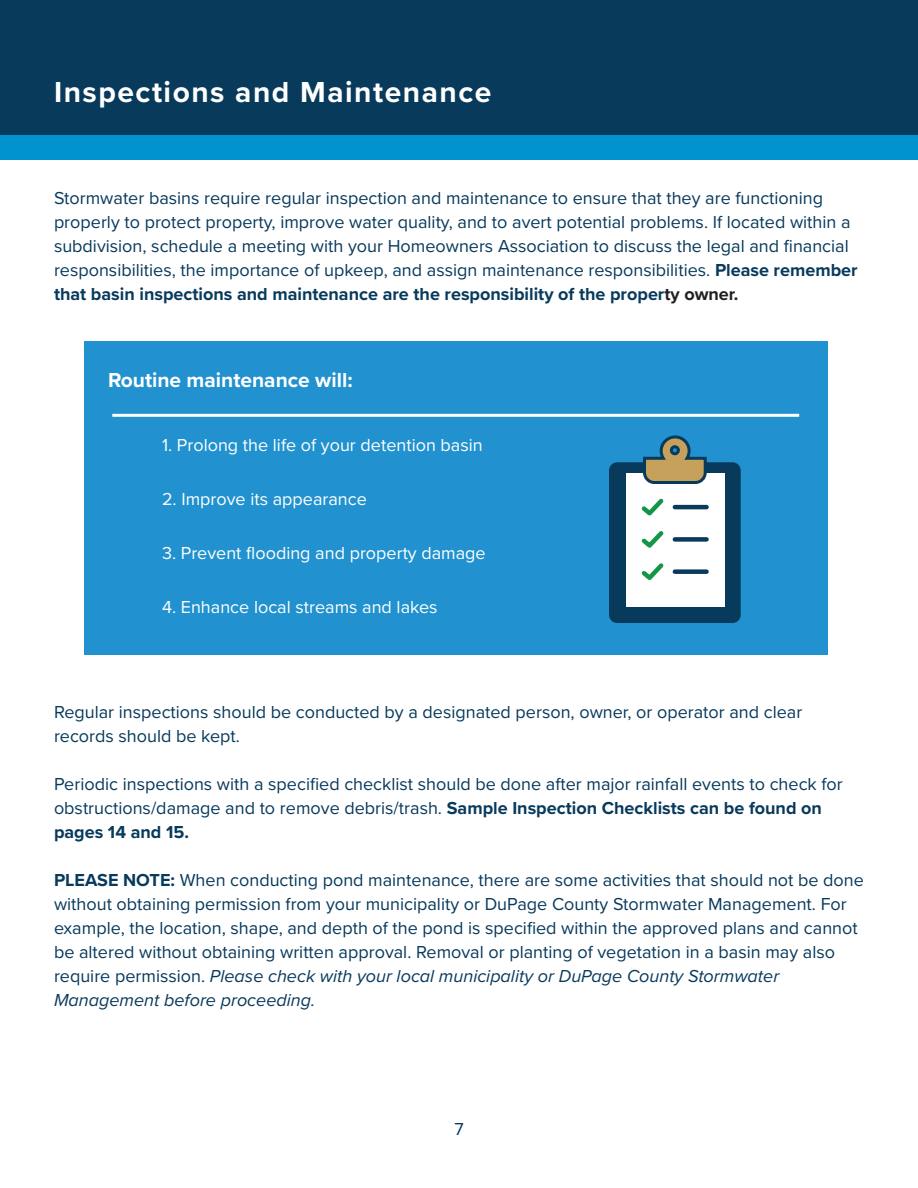
<style>
.page{position:relative;width:918px;height:1188px;background:#fff}
.page>*{position:absolute;margin:0;border:0;box-sizing:border-box;transform-origin:0 0}
.t1{font:700 30px "Proxima Nova";letter-spacing:.05em;color:#fff}
.t2{font:700 21px "Proxima Nova";color:#fff}
.t3{font:18px/24px "Proxima Nova";color:#083a5c}
.t4{font:18px "Proxima Nova";color:#fff}
.t5{font:italic 18px "Proxima Nova";color:#083a5c}
.t6{font:700 18px "Proxima Nova";color:#083a5c}
.s1{font-weight:700}
.s2{font-weight:700;color:#231f20}
.s3{font-style:italic}
</style>
<div class="page">
<div style="left:0;top:0;width:918px;height:135px;background:#083a5c"></div>
<div style="left:0;top:135px;width:918px;height:24px;background:#0093d0"></div>
<div style="left:84px;top:341px;width:743px;height:314px;background:#2192cf"></div>
<hr style="left:112px;top:414px;width:687px;height:3px;background:#fff">
<div style="left:609px;top:462px;width:132px;height:161px;background:#083a5c;border-radius:8px"></div>
<div style="left:626px;top:473px;width:98px;height:133px;background:#fff"></div>
<svg style="left:641px;top:531px;width:23px;height:17px"></svg>
<hr style="left:675px;top:505px;width:32px;height:4px;background:#083a5c">
<svg style="left:642px;top:435px;width:66px;height:49px"></svg>
<div style="left:671px;top:447px;width:7px;height:7px;background:#2192cf;border-radius:50%"></div>
<div style="left:670px;top:445px;width:10px;height:10px;border:3px solid #083a5c;border-radius:50%"></div>
<svg style="left:641px;top:498px;width:23px;height:18px"></svg>
<div style="left:675px;top:537px;width:32px;height:5px;background:#083a5c"></div>
<svg style="left:641px;top:563px;width:23px;height:17px"></svg>
<div style="left:675px;top:569px;width:32px;height:5px;background:#083a5c"></div>
<p class="t1" style="left:54px;top:69px;width:439px">Inspections and Maintenance</p>
<p class="t3" style="left:54px;top:185px;width:805px">Stormwater basins require regular inspection and maintenance to ensure that they are functioning properly to protect property, improve water quality, and to avert potential problems. If located within a subdivision, schedule a meeting with your Homeowners Association to discuss the legal and financial responsibilities, the importance of upkeep, and assign maintenance responsibilities. <span class="s1">Please remember that basin inspections and maintenance are the responsibility of the proper</span><span class="s2">ty owner.</span></p>
<p class="t2" style="left:108px;top:364px;width:246px">Routine maintenance will:</p>
<p class="t4" style="left:162px;top:432px;width:322px">1. Prolong the life of your detention basin</p>
<p class="t4" style="left:162px;top:486px;width:206px">2. Improve its appearance</p>
<p class="t4" style="left:162px;top:540px;width:325px">3. Prevent flooding and property damage</p>
<p class="t4" style="left:162px;top:594px;width:277px">4. Enhance local streams and lakes</p>
<p class="t3" style="left:54px;top:700px;width:750px">Regular inspections should be conducted by a designated person, owner, or operator and clear</p>
<p class="t3" style="left:54px;top:724px;width:188px">records should be kept.</p>
<p class="t3" style="left:54px;top:772px;width:790px">Periodic inspections with a specified checklist should be done after major rainfall events to check for obstructions/damage and to remove debris/trash. <span class="s1">Sample Inspection Checklists can be found on</span></p>
<p class="t6" style="left:54px;top:819px;width:137px">pages 14 and 15.</p>
<p class="t3" style="left:54px;top:868px;width:811px"><span class="s1">PLEASE NOTE:</span> When conducting pond maintenance, there are some activities that should not be done without obtaining permission from your municipality or DuPage County Stormwater Management. For example, the location, shape, and depth of the pond is specified within the approved plans and cannot be altered without obtaining written approval. Removal or planting of vegetation in a basin may also require permission. <span class="s3">Please check with your local municipality or DuPage County Stormwater</span></p>
<p class="t5" style="left:54px;top:987px;width:263px">Management before proceeding.</p>
<p class="t3" style="left:454px;top:1116px;width:11px">7</p>
</div>
